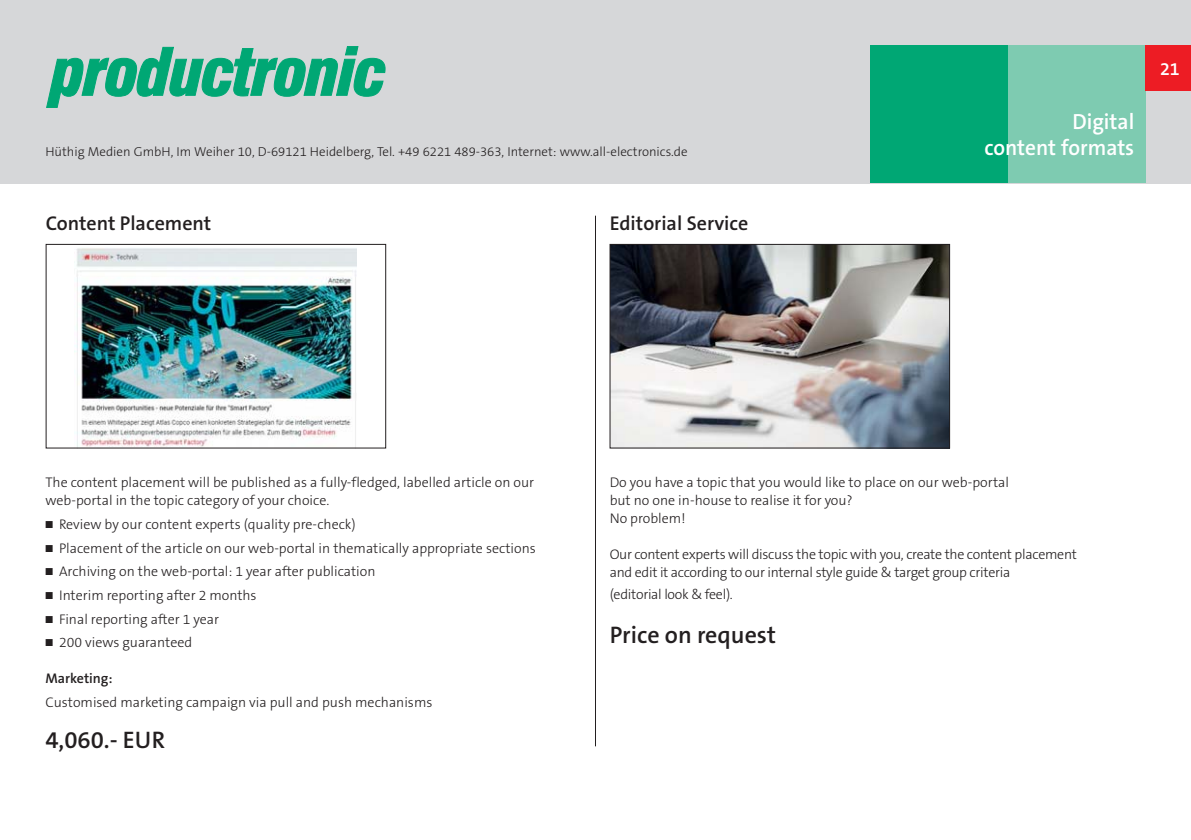
<style>
.page{position:relative;width:1191px;height:840px;background:#fff}
.page>*{position:absolute;margin:0;border:0;box-sizing:border-box;transform-origin:0 0}
.t1{font:600 24px "The Sans Os F";color:#231f20}
.t2{font:600 22px/26.4px "The Sans Os F";color:#fff;text-align:right}
.t3{font:600 20px "The Sans Os F";color:#231f20}
.t4{font:600 18px "The Sans Os F";color:#fff}
.t5{font:300 14px/18px "The Sans Os F";color:#231f20}
.t6{font:300 14px/18px "The Sans Os F";letter-spacing:-.02em;color:#231f20}
.t7{font:600 14px "The Sans Os F";color:#231f20}
.t8{font:300 13px "The Sans Os F";color:#231f20}
</style>
<div class="page">
<div style="left:0;top:0;width:1191px;height:183px;background:#d6d7d9"></div>
<div style="left:1008px;top:45px;width:137px;height:138px;background:#7ecbb1"></div>
<div style="left:870px;top:45px;width:138px;height:138px;background:#00a774"></div>
<div style="left:1145px;top:45px;width:46px;height:46px;background:#ed1c24"></div>
<svg style="left:46px;top:46px;width:340px;height:62px"></svg>
<img style="left:75px;top:248px;width:282px;height:198px">
<div style="left:46px;top:244px;width:340px;height:204px;border:1px solid #231f20"></div>
<img style="left:611px;top:246px;width:337px;height:200px">
<div style="left:609px;top:244px;width:341px;height:204px;border:1px solid #231f20"></div>
<hr style="left:595px;top:215px;width:1px;height:531px;background:#231f20">
<p class="t8" style="left:45px;top:145px;width:644px">Hüthig Medien GmbH, Im Weiher 10, D-69121 Heidelberg, Tel. +49 6221 489-363, Internet: www.all-electronics.de</p>
<h3 class="t3" style="left:46px;top:214px;width:167px">Content Placement</h3>
<h3 class="t3" style="left:609px;top:214px;width:140px">Editorial Service</h3>
<h2 class="t2" style="left:984px;top:109px;width:151px">Digital<br>content formats</h2>
<p class="t4" style="left:1160px;top:60px;width:21px">21</p>
<p class="t5" style="left:45px;top:473px;width:490px">The content placement will be published as a fully-fledged, labelled article on our web-portal in the topic category of your choice.</p>
<p class="t5" style="left:45px;top:515px;width:312px">■ Review by our content experts (quality pre-check)</p>
<p class="t5" style="left:45px;top:539px;width:492px">■ Placement of the article on our web-portal in thematically appropriate sections</p>
<p class="t5" style="left:45px;top:562px;width:331px">■ Archiving on the web-portal: 1 year after publication</p>
<p class="t5" style="left:45px;top:586px;width:213px">■ Interim reporting after 2 months</p>
<p class="t5" style="left:45px;top:610px;width:175px">■ Final reporting after 1 year</p>
<p class="t5" style="left:45px;top:633px;width:148px">■ 200 views guaranteed</p>
<p class="t7" style="left:45px;top:671px;width:69px">Marketing:</p>
<p class="t5" style="left:45px;top:693px;width:388px">Customised marketing campaign via pull and push mechanisms</p>
<h1 class="t1" style="left:45px;top:727px;width:121px">4,060.- EUR</h1>
<p class="t5" style="left:609px;top:473px;width:401px">Do you have a topic that you would like to place on our web-portal but no one in-house to realise it for you?<br>No problem!</p>
<p class="t6" style="left:609px;top:545px;width:468px">Our content experts will discuss the topic with you, create the content placement and edit it according to our internal style guide &amp; target group criteria</p>
<p class="t6" style="left:609px;top:585px;width:125px">(editorial look &amp; feel).</p>
<h1 class="t1" style="left:609px;top:622px;width:168px">Price on request</h1>
</div>
